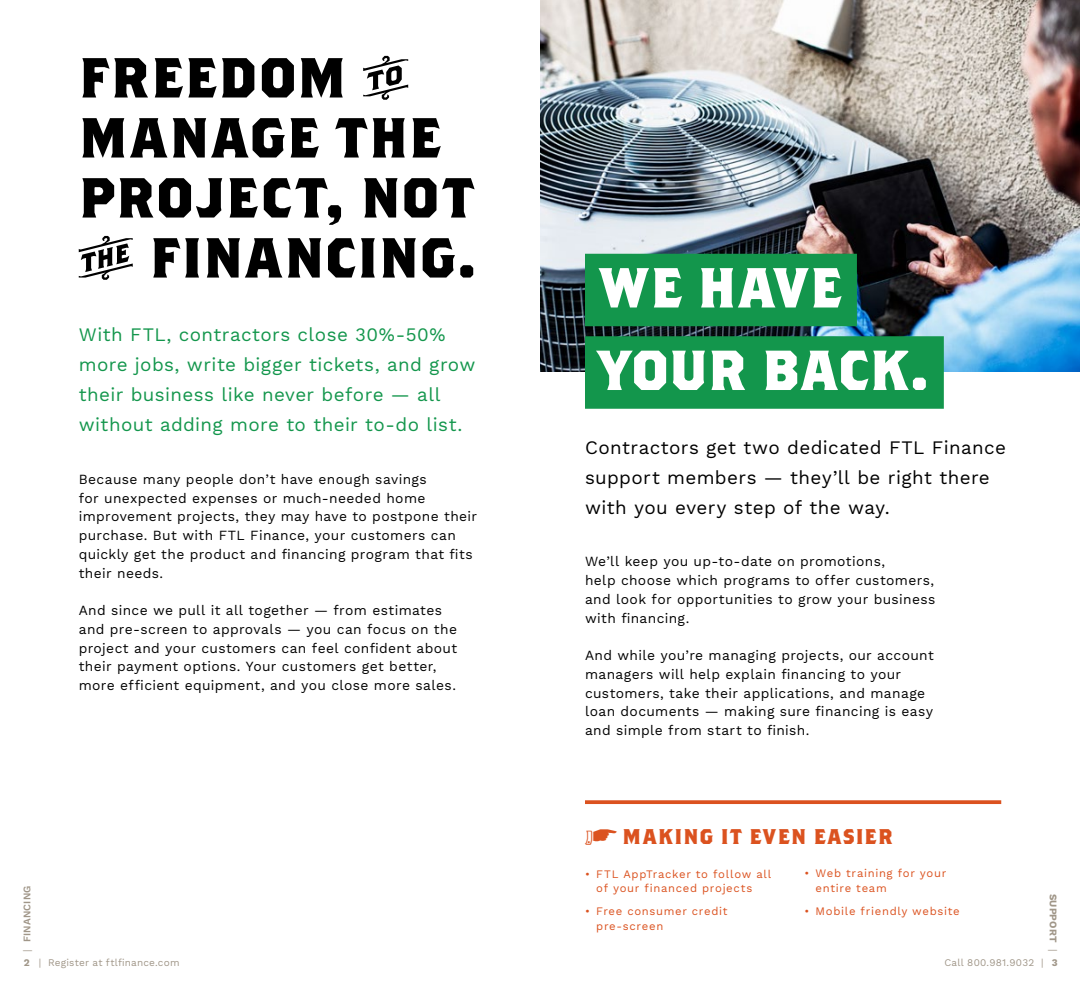
<style>
.page{position:relative;width:1080px;height:990px;background:#fff}
.page>*{position:absolute;margin:0;border:0;box-sizing:border-box;transform-origin:0 0}
.t1{font:700 56.25px/60px "Brothers OT";letter-spacing:.03em;color:#000}
.t2{font:700 56.25px/82.5px "Brothers OT";letter-spacing:.015em;color:#fff}
.t3{font:700 21.25px "Brothers OT";letter-spacing:.07em;color:#db521f}
.t4{font:18.75px/30px "Work Sans";letter-spacing:.02em;color:#13964c}
.t5{font:18.75px/30px "Work Sans";letter-spacing:.02em;color:#000}
.t6{font:13.75px/18.8px "Work Sans";letter-spacing:.025em;color:#000}
.t7{font:11.25px/15px "Work Sans";letter-spacing:.06em;color:#db521f}
.t8{font:10px "Work Sans";letter-spacing:.02em;color:#a09688}
.t9{font:600 10px "Work Sans";letter-spacing:.02em;color:#a09688}
.t10{font:700 10px "Work Sans";letter-spacing:.02em;color:#a09688}
.s1{font-family:"Brothers OT Word Logos";font-weight:400}
.s2{font-weight:400}
.s3{font-weight:700}
</style>
<div class="page">
<img style="left:540px;top:0;width:540px;height:371px">
<div style="left:585px;top:254px;width:272px;height:72px;background:#13964c"></div>
<div style="left:585px;top:336px;width:359px;height:73px;background:#13964c"></div>
<svg style="left:585px;top:800px;width:416px;height:4px;background:#dd5e2e"></svg>
<h1 class="t1" style="left:79px;top:51px;width:399px">FREEDOM <span class="s1">y<br></span>MANAGE THE<br>PROJECT, NOT <span class="s1">t</span> FINANCING.</h1>
<h3 class="t4" style="left:79px;top:321px;width:398px">With FTL, contractors close 30%-50% more jobs, write bigger tickets, and grow their business like never before — all without adding more to their to-do list.</h3>
<p class="t6" style="left:79px;top:470px;width:400px">Because many people don’t have enough savings<br>for unexpected expenses or much-needed home improvement projects, they may have to postpone their purchase. But with FTL Finance, your customers can quickly get the product and financing program that fits their needs.</p>
<p class="t6" style="left:79px;top:602px;width:380px">And since we pull it all together — from estimates and pre-screen to approvals — you can focus on the project and your customers can feel confident about their payment options. Your customers get better, more efficient equipment, and you close more sales.</p>
<h1 class="t2" style="left:600px;top:249px;width:331px">WE HAVE<br>YOUR BACK.</h1>
<h3 class="t5" style="left:585px;top:433px;width:423px">Contractors get two dedicated FTL Finance support members — they’ll be right there with you every step of the way.</h3>
<p class="t6" style="left:585px;top:553px;width:352px">We’ll keep you up-to-date on promotions,<br>help choose which programs to offer customers, and look for opportunities to grow your business with financing.</p>
<p class="t6" style="left:585px;top:647px;width:350px">And while you’re managing projects, our account managers will help explain financing to your customers, take their applications, and manage loan documents — making sure financing is easy and simple from start to finish.</p>
<h2 class="t3" style="left:585px;top:827px;width:309px"><span class="s1">“</span> MAKING IT EVEN EASIER</h2>
<p class="t7" style="left:816px;top:867px;width:132px;text-indent:-11px">• Web training for your entire team</p>
<p class="t7" style="left:804px;top:904px;width:157px">• Mobile friendly website</p>
<p class="t7" style="left:596px;top:867px;width:176px;text-indent:-11px">• FTL AppTracker to follow all of your financed projects</p>
<p class="t7" style="left:596px;top:904px;width:133px;text-indent:-11px">• Free consumer credit pre-screen</p>
<p class="t9" style="left:21px;top:952px;width:67px;rotate:-90deg"><span class="s2">|</span> FINANCING</p>
<p class="t10" style="left:1059px;top:894px;width:60px;rotate:90deg">SUPPORT <span class="s2">|</span></p>
<p class="t8" style="left:24px;top:957px;width:157px"><span class="s3">2</span> | Register at ftlfinance.com</p>
<p class="t8" style="left:944px;top:957px;width:115px">Call 800.981.9032 | <span class="s3">3</span></p>
</div>
